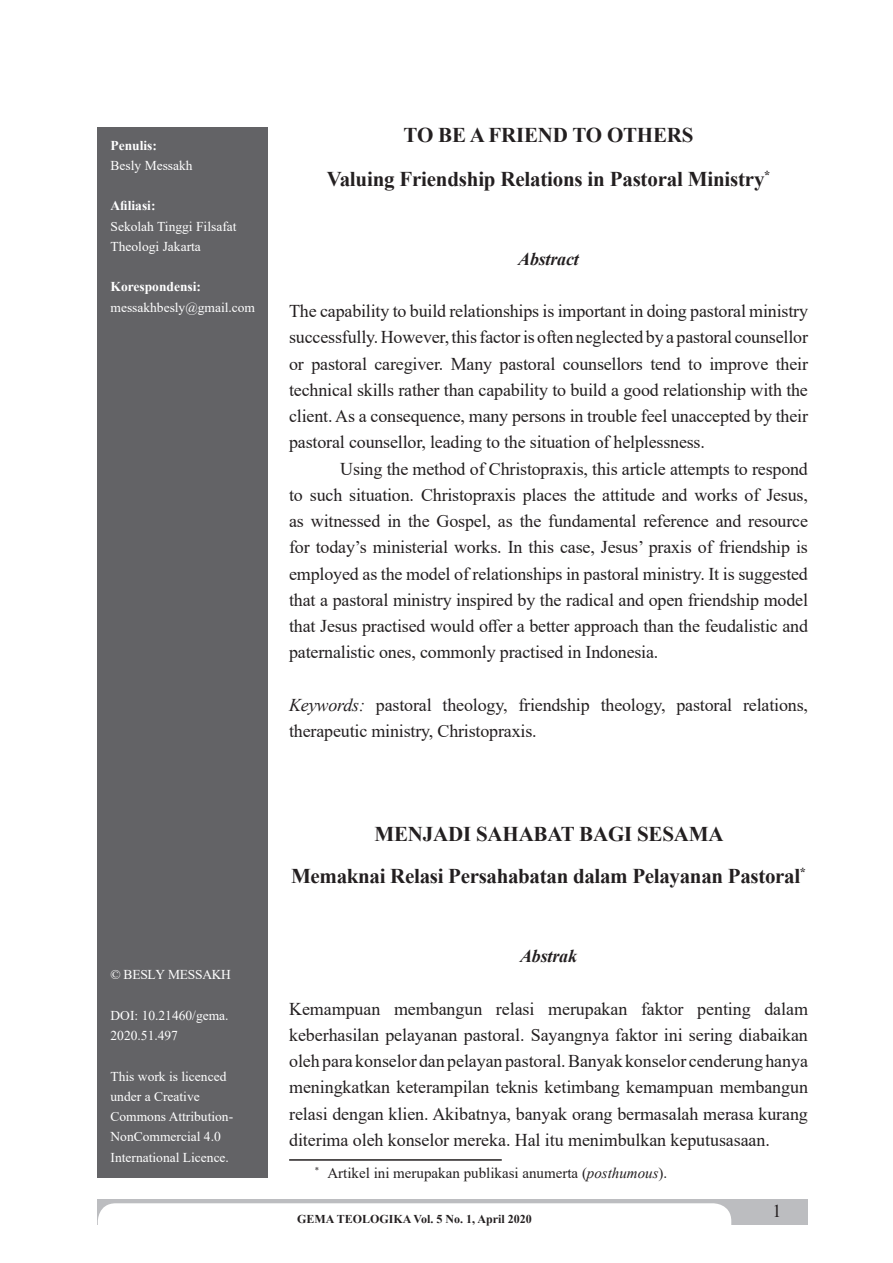
<style>
.page{position:relative;width:893px;height:1263px;background:#fff}
.page>*{position:absolute;margin:0;border:0;box-sizing:border-box;transform-origin:0 0}
.t1{font:700 21px/44px "Times New Roman";letter-spacing:-.01em;color:#231f20;text-align:center}
.t2{font:18px/26.2px "Times New Roman";letter-spacing:-.01em;color:#231f20;text-align:justify}
.t3{font:italic 700 18px "Times New Roman";letter-spacing:-.01em;color:#231f20}
.t4{font:15px "Times New Roman";color:#231f20}
.t5{font:13.5px/20.2px "Times New Roman";color:#fff}
.t6{font:700 13.5px "Times New Roman";color:#fff}
.t7{font:13.5px "Times New Roman";letter-spacing:-.02em;color:#fff}
.t8{font:700 12px "Times New Roman";color:#231f20}
.s1{font-style:italic}
</style>
<div class="page">
<div style="left:98px;top:1199px;width:710px;height:26px;background:#bcbdc0"></div>
<div style="left:98px;top:1203px;width:633px;height:46px;background:#fff;border-radius:18px"></div>
<div style="left:98px;top:128px;width:170px;height:1050px;background:#636366"></div>
<hr style="left:289px;top:1159px;width:213px;height:2px;background:#231f20">
<p class="t6" style="left:111px;top:135px;width:48px">Penulis:</p>
<p class="t5" style="left:111px;top:155px;width:84px">Besly Messakh</p>
<p class="t6" style="left:111px;top:196px;width:47px">Afiliasi:</p>
<p class="t5" style="left:111px;top:216px;width:128px">Sekolah Tinggi Filsafat<br>Theologi Jakarta</p>
<p class="t6" style="left:111px;top:277px;width:92px">Korespondensi:</p>
<p class="t5" style="left:111px;top:297px;width:146px">messakhbesly@gmail.com</p>
<p class="t1" style="left:327px;top:112px;width:445px">TO BE A FRIEND TO OTHERS<br>Valuing Friendship Relations in Pastoral Ministry<sup>*</sup></p>
<p class="t3" style="left:518px;top:246px;width:62px">Abstract</p>
<p class="t2" style="left:289px;top:297px;width:520px">The capability to build relationships is important in doing pastoral ministry successfully. However, this factor is often neglected by a pastoral counsellor or pastoral caregiver. Many pastoral counsellors tend to improve their technical skills rather than capability to build a good relationship with the client. As a consequence, many persons in trouble feel unaccepted by their pastoral counsellor, leading to the situation of helplessness.</p>
<p class="t2" style="left:289px;top:455px;width:520px;text-indent:51px">Using the method of Christopraxis, this article attempts to respond to such situation. Christopraxis places the attitude and works of Jesus, as witnessed in the Gospel, as the fundamental reference and resource for today’s ministerial works. In this case, Jesus’ praxis of friendship is employed as the model of relationships in pastoral ministry. It is suggested that a pastoral ministry inspired by the radical and open friendship model that Jesus practised would offer a better approach than the feudalistic and paternalistic ones, commonly practised in Indonesia.</p>
<p class="t2" style="left:289px;top:691px;width:520px"><span class="s1">Keywords:</span> pastoral theology, friendship theology, pastoral relations, therapeutic ministry, Christopraxis.</p>
<p class="t7" style="left:111px;top:965px;width:122px">© BESLY MESSAKH</p>
<p class="t5" style="left:111px;top:1005px;width:120px">DOI: 10.21460/gema.<br>2020.51.497</p>
<p class="t5" style="left:111px;top:1065px;width:124px">This work is licenced under a Creative<br>Commons Attribution-<br>NonCommercial 4.0<br>International Licence.</p>
<p class="t1" style="left:291px;top:812px;width:516px;line-height:42.2px">MENJADI SAHABAT BAGI SESAMA<br>Memaknai Relasi Persahabatan dalam Pelayanan Pastoral<sup>*</sup></p>
<p class="t3" style="left:520px;top:943px;width:58px">Abstrak</p>
<p class="t2" style="left:289px;top:995px;width:520px">Kemampuan membangun relasi merupakan faktor penting dalam keberhasilan pelayanan pastoral. Sayangnya faktor ini sering diabaikan oleh para konselor dan pelayan pastoral. Banyak konselor cenderung hanya meningkatkan keterampilan teknis ketimbang kemampuan membangun relasi dengan klien. Akibatnya, banyak orang bermasalah merasa kurang diterima oleh konselor mereka. Hal itu menimbulkan keputusasaan.</p>
<p class="t4" style="left:315px;top:1162px;width:354px"><sup>*</sup> Artikel ini merupakan publikasi anumerta (<span class="s1">posthumous</span>).</p>
<p class="t8" style="left:297px;top:1210px;width:236px">GEMA TEOLOGIKA Vol. 5 No. 1, April 2020</p>
<p class="t2" style="left:773px;top:1197px;width:10px">1</p>
</div>
